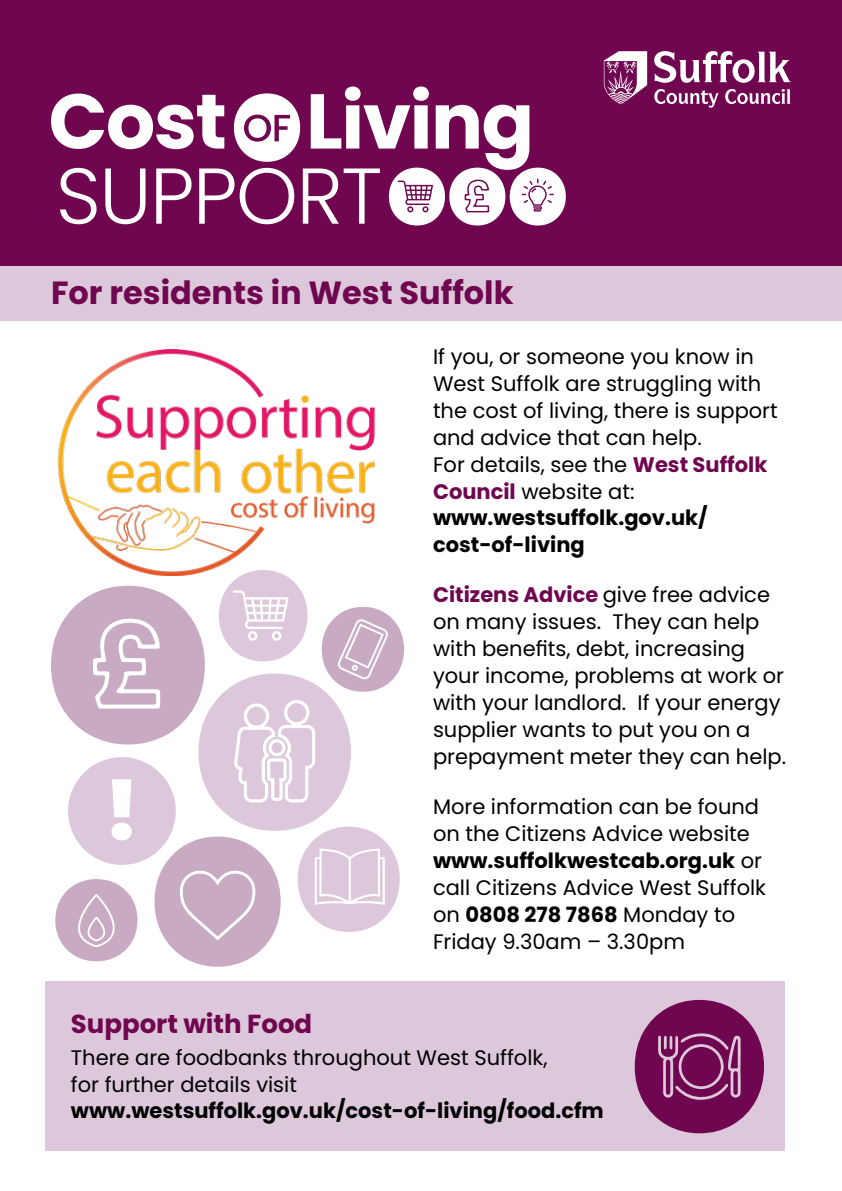
<style>
.page{position:relative;width:842px;height:1191px;background:#fff}
.page>*{position:absolute;margin:0;border:0;box-sizing:border-box;transform-origin:0 0}
.t1{font:900 80px "Poppins";color:#fff}
.t2{font:700 32px "Poppins";color:#6f064f}
.t3{font:700 26px "Poppins";color:#6f064f}
.t4{font:21px/27px "Poppins";color:#000}
.t5{font:700 21px "Poppins";color:#000}
.s1{font-weight:700;color:#6f064f}
.s2{font-weight:700}
</style>
<div class="page">
<div style="left:0;top:55px;width:842px;height:265px;background:#dcc8da"></div>
<div style="left:0;top:0;width:842px;height:265px;background:#6f064f"></div>
<svg style="left:51px;top:86px;width:515px;height:139px"></svg>
<div style="left:45px;top:981px;width:740px;height:169px;background:#dcc8da"></div>
<svg style="left:635px;top:1000px;width:129px;height:133px"></svg>
<img style="left:57px;top:349px;width:318px;height:221px">
<svg style="left:51px;top:570px;width:353px;height:396px"></svg>
<div style="left:68px;top:757px;width:108px;height:108px;background:#dcc8da;border-radius:50%"></div>
<svg style="left:654px;top:51px;width:137px;height:32px"></svg>
<svg style="left:654px;top:89px;width:65px;height:19px"></svg>
<svg style="left:725px;top:89px;width:65px;height:15px"></svg>
<svg style="left:604px;top:51px;width:43px;height:53px"></svg>
<h2 class="t2" style="left:51px;top:275px;width:464px">For residents in West Suffolk</h2>
<h1 class="t1" style="left:103px;top:765px;width:38px">!</h1>
<p class="t4" style="left:433px;top:343px;width:346px">If you, or someone you know in<br>West Suffolk are struggling with the cost of living, there is support and advice that can help.<br>For details, see the <span class="s1">West Suffolk<br>Council</span> website at: <span class="s2">www.westsuffolk.gov.uk/ cost-of-living</span></p>
<p class="t4" style="left:433px;top:581px;width:355px"><span class="s1">Citizens Advice</span> give free advice on many issues. They can help with benefits, debt, increasing your income, problems at work or with your landlord. If your energy supplier wants to put you on a prepayment meter they can help.</p>
<p class="t4" style="left:433px;top:793px;width:335px">More information can be found on the Citizens Advice website <span class="s2">www.suffolkwestcab.org.uk</span> or call Citizens Advice West Suffolk on <span class="s2">0808 278 7868</span> Monday to<br>Friday 9.30am – 3.30pm</p>
<p class="t3" style="left:71px;top:1008px;width:243px">Support with Food</p>
<p class="t4" style="left:71px;top:1044px;width:478px">There are foodbanks throughout West Suffolk, for further details visit</p>
<p class="t5" style="left:71px;top:1098px;width:534px">www.westsuffolk.gov.uk/cost-of-living/food.cfm</p>
</div>
